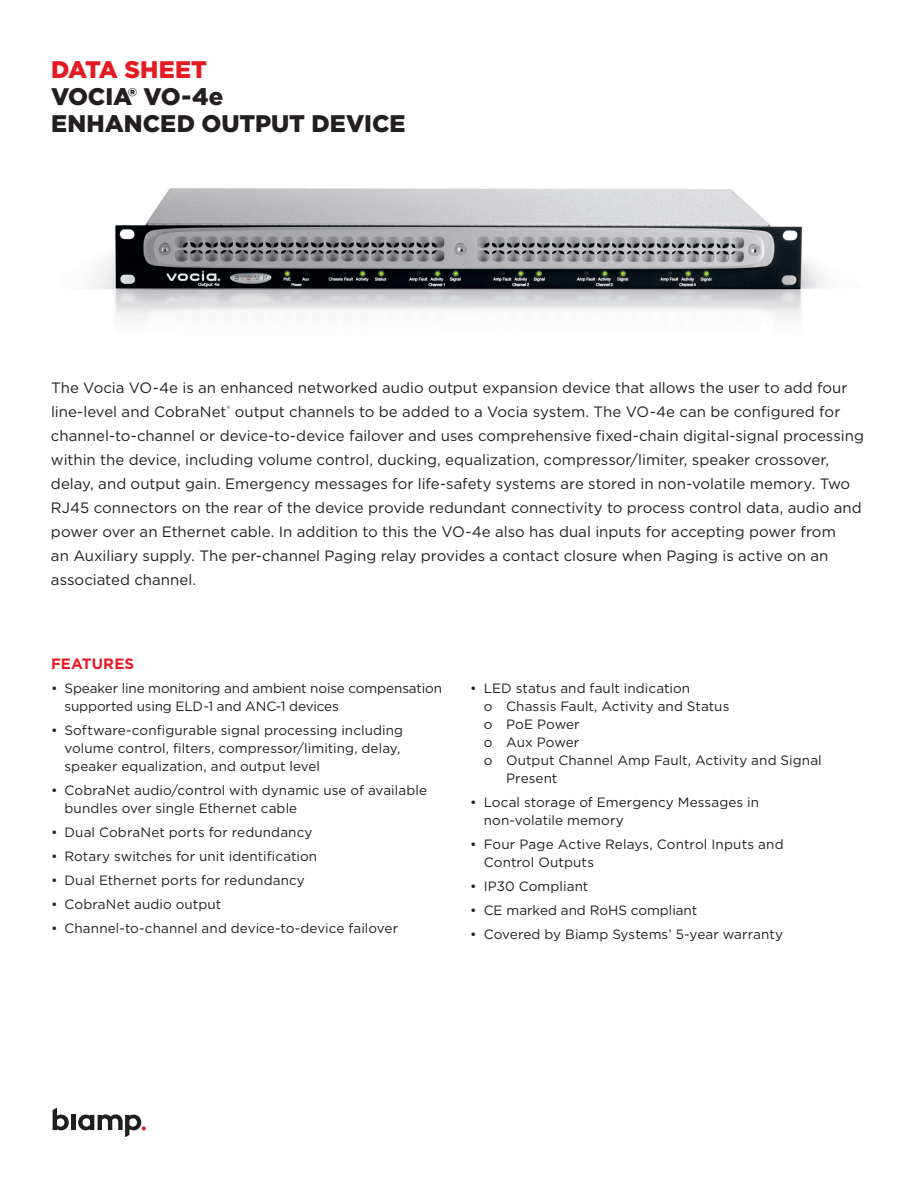
<style>
.page{position:relative;width:918px;height:1188px;background:#fff}
.page>*{position:absolute;margin:0;border:0;box-sizing:border-box;transform-origin:0 0}
.Head{font:900 24px "Gotham";color:#231f20}
.Head-2{font:900 24px "Gotham";color:#e51a23}
.Intro_Body{font:15px/24px "Gotham";color:#231f20}
.subhead{font:700 15px "Gotham";letter-spacing:.01em;color:#e51a23}
.Bullet{font:13.5px/18px "Gotham";letter-spacing:.005em;color:#231f20}
</style>
<div class="page">
<svg style="left:53px;top:1108px;width:16px;height:22px"></svg>
<div style="left:71px;top:1115px;width:5px;height:15px;background:#201e1e"></div>
<svg style="left:78px;top:1114px;width:68px;height:23px"></svg>
<img style="left:88px;top:188px;width:738px;height:133px">
<p class="Head-2" style="left:51px;top:53px;width:158px">DATA SHEET</p>
<p class="Head" style="left:51px;top:80px;width:174px">VOCIA® VO-4e</p>
<p class="Head" style="left:51px;top:107px;width:356px">ENHANCED OUTPUT DEVICE</p>
<p class="Intro_Body" style="left:51px;top:375px;width:814px">The Vocia VO-4e is an enhanced networked audio output expansion device that allows the user to add four line-level and CobraNet<sup>®</sup> output channels to be added to a Vocia system. The VO-4e can be configured for channel-to-channel or device-to-device failover and uses comprehensive fixed-chain digital-signal processing within the device, including volume control, ducking, equalization, compressor/limiter, speaker crossover, delay, and output gain. Emergency messages for life-safety systems are stored in non-volatile memory. Two RJ45 connectors on the rear of the device provide redundant connectivity to process control data, audio and power over an Ethernet cable. In addition to this the VO-4e also has dual inputs for accepting power from<br>an Auxiliary supply. The per-channel Paging relay provides a contact closure when Paging is active on an associated channel.</p>
<p class="subhead" style="left:51px;top:654px;width:85px">FEATURES</p>
<p class="Bullet" style="left:64px;top:679px;width:379px;text-indent:-14px">• Speaker line monitoring and ambient noise compensation supported using ELD-1 and ANC-1 devices</p>
<p class="Bullet" style="left:64px;top:721px;width:340px;text-indent:-14px">• Software-configurable signal processing including volume control, filters, compressor/limiting, delay, speaker equalization, and output level</p>
<p class="Bullet" style="left:64px;top:781px;width:364px;text-indent:-14px">• CobraNet audio/control with dynamic use of available bundles over single Ethernet cable</p>
<p class="Bullet" style="left:51px;top:823px;width:263px">• Dual CobraNet ports for redundancy</p>
<p class="Bullet" style="left:51px;top:847px;width:268px">• Rotary switches for unit identification</p>
<p class="Bullet" style="left:51px;top:871px;width:255px">• Dual Ethernet ports for redundancy</p>
<p class="Bullet" style="left:51px;top:895px;width:172px">• CobraNet audio output</p>
<p class="Bullet" style="left:51px;top:919px;width:349px">• Channel-to-channel and device-to-device failover</p>
<p class="Bullet" style="left:470px;top:679px;width:222px">• LED status and fault indication</p>
<p class="Bullet" style="left:484px;top:697px;width:247px">o Chassis Fault, Activity and Status</p>
<p class="Bullet" style="left:484px;top:715px;width:98px">o PoE Power</p>
<p class="Bullet" style="left:484px;top:733px;width:97px">o Aux Power</p>
<p class="Bullet" style="left:484px;top:751px;width:340px">o Output Channel Amp Fault, Activity and Signal</p>
<p class="Bullet" style="left:506px;top:769px;width:53px">Present</p>
<p class="Bullet" style="left:484px;top:793px;width:277px;text-indent:-14px">• Local storage of Emergency Messages in non-volatile memory</p>
<p class="Bullet" style="left:484px;top:835px;width:301px;text-indent:-14px">• Four Page Active Relays, Control Inputs and<br>Control Outputs</p>
<p class="Bullet" style="left:470px;top:877px;width:120px">• IP30 Compliant</p>
<p class="Bullet" style="left:470px;top:901px;width:229px">• CE marked and RoHS compliant</p>
<p class="Bullet" style="left:470px;top:925px;width:314px">• Covered by Biamp Systems’ 5-year warranty</p>
</div>
